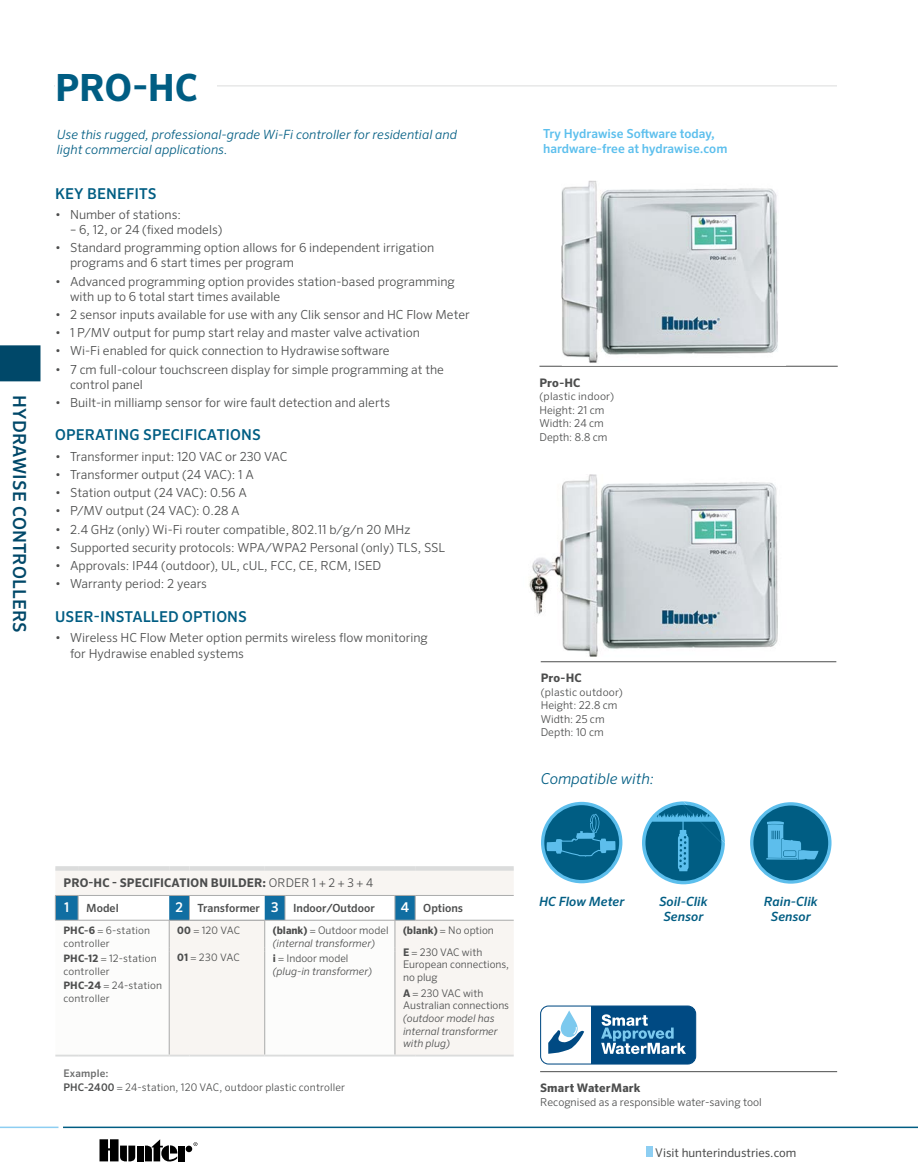
<style>
.page{position:relative;width:918px;height:1175px;background:#fff}
.page>*{position:absolute;margin:0;border:0;box-sizing:border-box;transform-origin:0 0}
.t1{font:700 37.5px "Sero Pro";color:#005d83}
.t2{font:500 18px "Sero Pro";letter-spacing:.01em;color:#004869}
.t3{font:500 15px "Sero Pro";letter-spacing:.01em;color:#005d83}
.t4{font:italic 300 15px "Sero Pro";color:#005d83}
.t5{font:500 13.5px "Sero Pro";color:#fff}
.t6{font:italic 300 12.75px/15px "Sero Pro";letter-spacing:.005em;color:#005d83}
.t7{font:italic 500 12.75px/15.3px "Sero Pro";letter-spacing:.005em;color:#005d83;text-align:center}
.t8{font:300 12.45px/15px "Sero Pro";color:#4c4d4d}
.t9{font:500 12.45px/15px "Sero Pro";color:#5cbfed}
.t10{font:700 12px "Sero Pro";letter-spacing:.01em;color:#4c4d4d}
.t11{font:12px "Sero Pro";color:#4c4d4d}
.t12{font:700 11.7px "Sero Pro";letter-spacing:.015em;color:#4c4d4d}
.t13{font:500 11.25px "Sero Pro";color:#4c4d4d}
.t14{font:300 10.8px/13.5px "Sero Pro";color:#4c4d4d}
.t15{font:300 10.65px "Sero Pro";letter-spacing:.015em;color:#4c4d4d}
.t16{font:300 10.5px/12.6px "Sero Pro";color:#4c4d4d}
.t17{font:italic 300 10.5px/12.6px "Sero Pro";color:#4c4d4d}
.t18{font:300 10.35px/12.6px "Sero Pro";letter-spacing:.015em;color:#4c4d4d}
.s1{font-weight:300}
.s2{font-size:13.5px;color:#fff}
.s3{font-weight:700}
.s4{font-weight:700;font-style:normal}
.s5{font-style:normal}
.s6{font-weight:500;color:#6d6e6e}
.s7{font-weight:500}
</style>
<div class="page">
<div style="left:0;top:345px;width:40px;height:36px;background:#004869"></div>
<div style="left:646px;top:1146px;width:7px;height:10px;background:#8dcef2"></div>
<hr style="left:63px;top:1126px;width:855px;height:2px;background:#005d83">
<hr style="left:0;top:1126px;width:58px;height:2px;background:#8dcef2">
<svg style="left:194px;top:1142px;width:3px;height:4px"></svg>
<div style="left:137px;top:1145px;width:7px;height:16px;background:#000"></div>
<div style="left:186px;top:1145px;width:6px;height:7px;background:#000;border-radius:50%"></div>
<div style="left:178px;top:1145px;width:7px;height:16px;background:#000"></div>
<svg style="left:145px;top:1139px;width:32px;height:22px"></svg>
<svg style="left:100px;top:1139px;width:35px;height:22px"></svg>
<hr style="left:54px;top:85px;width:783px;height:1px;background:#dbdcdc">
<svg style="left:642px;top:801px;width:83px;height:83px"></svg>
<div style="left:55px;top:47px;width:161px;height:53px;background:#fff"></div>
<hr style="left:539px;top:366px;width:299px;height:1px;background:#4c4d4d">
<hr style="left:541px;top:661px;width:295px;height:1px;background:#4c4d4d">
<img style="left:529px;top:474px;width:249px;height:183px">
<div style="left:541px;top:802px;width:81px;height:81px;background:#5dbeec;border-radius:50%"></div>
<div style="left:544px;top:805px;width:75px;height:75px;background:#005d83;border-radius:50%"></div>
<svg style="left:547px;top:813px;width:69px;height:43px"></svg>
<img style="left:561px;top:180px;width:217px;height:186px">
<svg style="left:55px;top:870px;width:459px;height:184px;fill:#f8f5f2"></svg>
<svg style="left:55px;top:951px;width:340px;height:103px"></svg>
<hr style="left:415px;top:895px;width:99px;height:1px;background:#abacac">
<hr style="left:169px;top:950px;width:20px;height:2px;background:#f8f5f2">
<hr style="left:189px;top:950px;width:76px;height:2px;background:#f8f5f2">
<hr style="left:169px;top:980px;width:20px;height:2px;background:#f8f5f2">
<hr style="left:189px;top:980px;width:76px;height:2px;background:#f8f5f2">
<hr style="left:169px;top:951px;width:1px;height:30px;background:#a8a9a9">
<hr style="left:169px;top:981px;width:1px;height:73px;background:#a8a9a9">
<hr style="left:415px;top:920px;width:99px;height:1px;background:#a8a9a9">
<hr style="left:264px;top:951px;width:1px;height:30px;background:#a8a9a9">
<hr style="left:264px;top:981px;width:1px;height:73px;background:#a8a9a9">
<hr style="left:55px;top:866px;width:23px;height:4px;background:#dbdcdc">
<hr style="left:78px;top:866px;width:91px;height:4px;background:#dbdcdc">
<hr style="left:169px;top:866px;width:20px;height:4px;background:#dbdcdc">
<hr style="left:189px;top:866px;width:76px;height:4px;background:#dbdcdc">
<hr style="left:265px;top:866px;width:20px;height:4px;background:#dbdcdc">
<hr style="left:285px;top:866px;width:110px;height:4px;background:#dbdcdc">
<hr style="left:395px;top:866px;width:20px;height:4px;background:#dbdcdc">
<hr style="left:415px;top:866px;width:99px;height:4px;background:#dbdcdc">
<hr style="left:395px;top:951px;width:1px;height:30px;background:#a8a9a9">
<hr style="left:395px;top:981px;width:1px;height:73px;background:#a8a9a9">
<hr style="left:55px;top:1054px;width:23px;height:2px;background:#dbdcdc">
<hr style="left:78px;top:1054px;width:91px;height:2px;background:#dbdcdc">
<hr style="left:169px;top:1054px;width:20px;height:2px;background:#dbdcdc">
<hr style="left:189px;top:1054px;width:76px;height:2px;background:#dbdcdc">
<hr style="left:265px;top:1054px;width:20px;height:2px;background:#dbdcdc">
<hr style="left:285px;top:1054px;width:110px;height:2px;background:#dbdcdc">
<hr style="left:395px;top:1054px;width:20px;height:2px;background:#dbdcdc">
<hr style="left:415px;top:1054px;width:99px;height:2px;background:#dbdcdc">
<svg style="left:55px;top:895px;width:361px;height:56px"></svg>
<hr style="left:190px;top:895px;width:75px;height:1px;background:#abacac">
<hr style="left:540px;top:1071px;width:297px;height:1px;background:#4c4d4d">
<div style="left:540px;top:1005px;width:156px;height:59px;border:1px solid #004a83;border-radius:8px"></div>
<svg style="left:548px;top:1010px;width:36px;height:43px"></svg>
<svg style="left:591px;top:1006px;width:105px;height:58px;background:#276899"></svg>
<svg style="left:750px;top:802px;width:82px;height:81px"></svg>
<div style="left:753px;top:805px;width:75px;height:75px;background:#005d83;border-radius:50%"></div>
<svg style="left:766px;top:821px;width:53px;height:38px"></svg>
<h2 class="t2" style="left:30px;top:395px;width:239px;rotate:90deg">HYDRAWISE CONTROLLERS</h2>
<h1 class="t1" style="left:55px;top:64px;width:144px">PRO-HC</h1>
<p class="t6" style="left:57px;top:127px;width:402px">Use this rugged, professional-grade Wi-Fi controller for residential and light commercial applications.</p>
<p class="t3" style="left:55px;top:184px;width:103px">KEY BENEFITS</p>
<p class="t8" style="left:55px;top:207px;width:127px">• Number of stations:</p>
<p class="t8" style="left:70px;top:222px;width:154px">– 6, 12, or 24 (fixed models)</p>
<p class="t8" style="left:70px;top:240px;width:366px;text-indent:-15px">• Standard programming option allows for 6 independent irrigation programs and 6 start times per program</p>
<p class="t8" style="left:70px;top:273px;width:386px;text-indent:-15px">• Advanced programming option provides station-based programming with up to 6 total start times available</p>
<p class="t8" style="left:55px;top:307px;width:416px">• 2 sensor inputs available for use with any Clik sensor and HC Flow Meter</p>
<p class="t8" style="left:55px;top:325px;width:366px">• 1 P/MV output for pump start relay and master valve activation</p>
<p class="t8" style="left:55px;top:343px;width:336px">• Wi-Fi enabled for quick connection to Hydrawisesoftware</p>
<p class="t8" style="left:70px;top:361px;width:376px;text-indent:-15px">• 7 cm full-colour touchscreen display for simple programming at the control panel</p>
<p class="t8" style="left:55px;top:395px;width:337px">• Built-in milliamp sensor for wire fault detection and alerts</p>
<p class="t3" style="left:55px;top:426px;width:207px">OPERATING SPECIFICATIONS</p>
<p class="t8" style="left:55px;top:449px;width:234px">• Transformer input: 120 VAC or 230 VAC</p>
<p class="t8" style="left:55px;top:467px;width:200px">• Transformer output (24 VAC): 1 A</p>
<p class="t8" style="left:55px;top:485px;width:193px">• Station output (24 VAC): 0.56 A</p>
<p class="t8" style="left:55px;top:503px;width:186px">• P/MV output (24 VAC): 0.28 A</p>
<p class="t8" style="left:55px;top:521px;width:357px">• 2.4 GHz (only) Wi-Fi router compatible, 802.11 b/g/n 20 MHz</p>
<p class="t8" style="left:55px;top:540px;width:392px">• Supported security protocols: WPA/WPA2 Personal (only) TLS, SSL</p>
<p class="t8" style="left:55px;top:558px;width:328px">• Approvals: IP44 (outdoor), UL, cUL, FCC, CE, RCM, ISED</p>
<p class="t8" style="left:55px;top:576px;width:153px">• Warranty period: 2 years</p>
<p class="t3" style="left:55px;top:607px;width:193px">USER-INSTALLED OPTIONS</p>
<p class="t8" style="left:70px;top:630px;width:359px;text-indent:-15px">• Wireless HC Flow Meter option permits wireless flow monitoring for Hydrawise enabled systems</p>
<p class="t9" style="left:543px;top:126px;width:186px">Try Hydrawise Software today, hardware-free at hydrawise.com</p>
<p class="t12" style="left:539px;top:375px;width:43px">Pro-HC</p>
<p class="t15" style="left:539px;top:390px;width:76px">(plastic indoor)</p>
<p class="t14" style="left:539px;top:403px;width:69px">Height: 21 cm<br>Width: 24 cm<br>Depth: 8.8 cm</p>
<p class="t12" style="left:541px;top:671px;width:43px">Pro-HC</p>
<p class="t15" style="left:541px;top:685px;width:84px">(plastic outdoor)</p>
<p class="t14" style="left:541px;top:698px;width:78px">Height: 22.8 cm<br>Width: 25 cm<br>Depth: 10 cm</p>
<p class="t4" style="left:541px;top:770px;width:115px">Compatible with:</p>
<p class="t10" style="left:64px;top:875px;width:311px">PRO-HC - SPECIFICATION BUILDER: <span class="s1">ORDER 1 + 2 + 3 + 4</span></p>
<p class="t5" style="left:64px;top:899px;width:7px">1</p>
<p class="t13" style="left:86px;top:901px;width:34px">Model</p>
<p class="t13" style="left:175px;top:901px;width:201px"><span class="s2">2</span> Transformer <span class="s2">3</span> Indoor/Outdoor</p>
<p class="t13" style="left:401px;top:901px;width:64px"><span class="s2">4</span> Options</p>
<p class="t18" style="left:63px;top:924px;width:88px"><span class="s3">PHC-6</span> = 6-station controller</p>
<p class="t18" style="left:177px;top:924px;width:64px"><span class="s3">00</span> = 120 VAC</p>
<p class="t17" style="left:273px;top:924px;width:117px"><span class="s4">(blank)</span> <span class="s5">= Outdoor model </span>(internal transformer)</p>
<p class="t16" style="left:403px;top:924px;width:92px"><span class="s3">(blank)</span> = No option</p>
<p class="t18" style="left:63px;top:952px;width:95px"><span class="s3">PHC-12</span> = 12-station controller</p>
<p class="t17" style="left:273px;top:951px;width:101px"><span class="s4">i</span> <span class="s5">= Indoor model </span>(plug-in transformer)</p>
<p class="t16" style="left:403px;top:945px;width:108px"><span class="s3">E</span> = 230 VAC with<br>European connections, no plug</p>
<p class="t18" style="left:177px;top:950px;width:64px"><span class="s3">01</span> = 230 VAC</p>
<p class="t18" style="left:63px;top:979px;width:100px"><span class="s3">PHC-24</span> = 24-station controller</p>
<p class="t16" style="left:403px;top:986px;width:108px"><span class="s3">A</span> = 230 VAC with<br>Australian connections</p>
<p class="t17" style="left:403px;top:1011px;width:96px">(outdoor model has internal transformer with plug)</p>
<p class="t16" style="left:63px;top:1066px;width:283px;line-height:13.5px"><span class="s6">Example:<br></span><span class="s7">PHC-2400</span> = 24-station, 120 VAC, outdoor plastic controller</p>
<p class="t7" style="left:539px;top:893px;width:87px">HC Flow Meter</p>
<p class="t7" style="left:659px;top:893px;width:50px">Soil-Clik<br>Sensor</p>
<p class="t7" style="left:764px;top:894px;width:56px">Rain-Clik<br>Sensor</p>
<p class="t12" style="left:540px;top:1080px;width:102px">Smart WaterMark</p>
<p class="t14" style="left:540px;top:1094px;width:223px">Recognised as a responsible water-saving tool</p>
<p class="t11" style="left:655px;top:1145px;width:143px">Visit hunterindustries.com</p>
</div>
